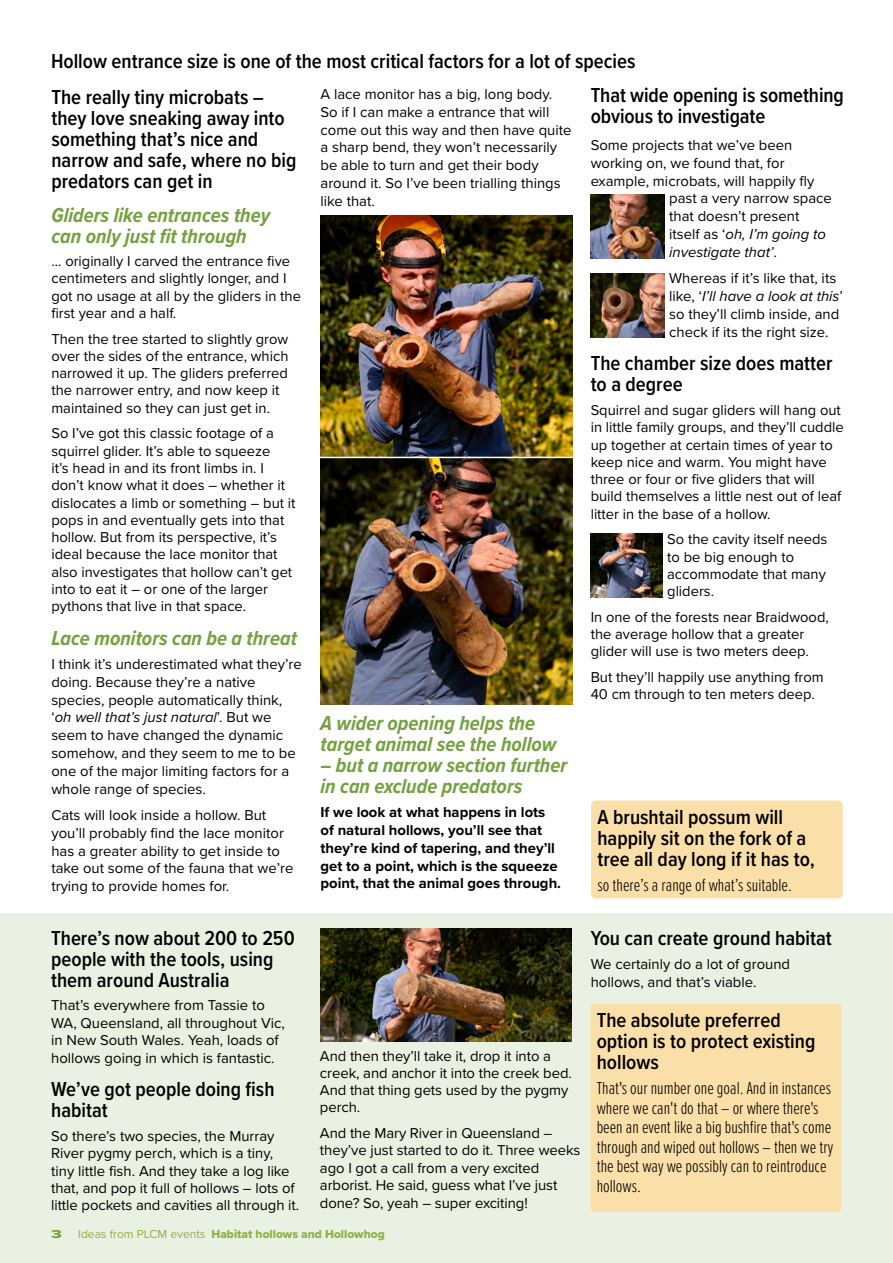
<style>
.page{position:relative;width:893px;height:1263px;background:#fff}
.page>*{position:absolute;margin:0;border:0;box-sizing:border-box;transform-origin:0 0}
.Heading{font:600 21px/21px "Proxima Nova Cond";color:#000}
.Heading_green_italic{font:italic 700 21px/21px "Proxima Nova Cond";color:#74a240}
.Bold_intro_emphasis{font:600 21px/21px "Proxima Nova Cond";letter-spacing:-.005em;color:#000}
.Summary{font:300 18px/19.5px "Proxima Nova Ex Cn";color:#000}
.Text_11_5{font:14.85px/17.2px "Proxima Nova";color:#000}
.Text{font:14.85px/17.9px "Proxima Nova";color:#000}
.Bold_intro_emphasis-2{font:700 14.85px/17.9px "Proxima Nova";color:#000}
.Text-2{font:italic 14.85px "Proxima Nova";color:#000}
.t1{font:12px "Proxima Nova Extrabld";color:#8db143}
.t2{font:12px "Proxima Nova Extrabld";color:#74a240;scale:1.5 1}
.s1{font-style:italic}
.s2{font-style:normal}
.s3{font-family:"Proxima Nova"}
</style>
<div class="page">
<div style="left:0;top:914px;width:893px;height:349px;background:#eaf1e2"></div>
<img style="left:320px;top:928px;width:252px;height:114px">
<div style="left:591px;top:800px;width:252px;height:98px;background:#fbdfa9;border-radius:4px"></div>
<div style="left:590px;top:1003px;width:252px;height:209px;background:#fbdfa9;border-radius:4px"></div>
<img style="left:320px;top:215px;width:252px;height:242px">
<img style="left:320px;top:458px;width:252px;height:246px">
<img style="left:591px;top:534px;width:72px;height:63px">
<img style="left:591px;top:274px;width:74px;height:64px">
<img style="left:591px;top:195px;width:74px;height:63px">
<p class="Heading" style="left:51px;top:50px;width:586px">Hollow entrance size is one of the most critical factors for a lot of species</p>
<p class="Heading" style="left:51px;top:86px;width:247px">The really tiny microbats – they love sneaking away into something that’s nice and narrow and safe, where no big predators can get in</p>
<p class="Heading_green_italic" style="left:51px;top:204px;width:220px">Gliders like entrances they can only just fit through</p>
<p class="Text_11_5" style="left:51px;top:252px;width:251px">... originally I carved the entrance five centimeters and slightly longer, and I got no usage at all by the gliders in the first year and a half.</p>
<p class="Text_11_5" style="left:51px;top:329px;width:239px">Then the tree started to slightly grow over the sides of the entrance, which narrowed it up. The gliders preferred the narrower entry, and now keep it maintained so they can just get in.</p>
<p class="Text_11_5" style="left:51px;top:424px;width:246px">So I’ve got this classic footage of a squirrel glider. It’s able to squeeze<br>it’s head in and its front limbs in. I don’t know what it does – whether it dislocates a limb or something – but it pops in and eventually gets into that hollow. But from its perspective, it’s ideal because the lace monitor that also investigates that hollow can’t get into to eat it – or one of the larger pythons that live in that space.</p>
<p class="Heading_green_italic" style="left:51px;top:627px;width:247px">Lace monitors can be a threat</p>
<p class="Text" style="left:51px;top:654px;width:252px">I think it’s underestimated what they’re doing. Because they’re a native species, people automatically think, ‘<span class="s1">oh well that’s just natural</span>’. But we seem to have changed the dynamic somehow, and they seem to me to be one of the major limiting factors for a whole range of species.</p>
<p class="Text" style="left:51px;top:805px;width:243px">Cats will look inside a hollow. But you’ll probably find the lace monitor has a greater ability to get inside to take out some of the fauna that we’re trying to provide homes for.</p>
<p class="Text" style="left:320px;top:84px;width:252px">A lace monitor has a big, long body.<br>So if I can make a entrance that will come out this way and then have quite a sharp bend, they won’t necessarily be able to turn and get their body around it. So I’ve been trialling things like that.</p>
<p class="Heading_green_italic" style="left:320px;top:712px;width:237px">A wider opening helps the target animal see the hollow</p>
<p class="Heading_green_italic" style="left:320px;top:754px;width:248px">– but a narrow section further in can exclude predators</p>
<p class="Bold_intro_emphasis-2" style="left:320px;top:803px;width:242px">If we look at what happens in lots of natural hollows, you’ll see that they’re kind of tapering, and they’ll get to a point, which is the squeeze point, that the animal goes through.</p>
<p class="Bold_intro_emphasis" style="left:591px;top:84px;width:255px">That wide opening is something obvious to investigate</p>
<p class="Text" style="left:591px;top:135px;width:203px">Some projects that we’ve been</p>
<p class="Text" style="left:591px;top:153px;width:195px">working on, we found that, for</p>
<p class="Text" style="left:591px;top:171px;width:225px">example, microbats, will happily fly</p>
<p class="Text" style="left:669px;top:189px;width:164px">past a very narrow space</p>
<p class="Text" style="left:669px;top:207px;width:132px">that doesn’t present</p>
<p class="Text-2" style="left:669px;top:223px;width:158px"><span class="s2">itself as ‘</span>oh, I’m going to</p>
<p class="Text-2" style="left:669px;top:241px;width:109px">investigate that’<span class="s2">.</span></p>
<p class="Text" style="left:669px;top:269px;width:175px">Whereas if it’s like that, its like, ‘<span class="s1">I’ll have a look at this</span>’ so they’ll climb inside, and check if its the right size.</p>
<p class="Heading" style="left:591px;top:352px;width:243px">The chamber size does matter to a degree</p>
<p class="Text_11_5" style="left:591px;top:401px;width:255px">Squirrel and sugar gliders will hang out in little family groups, and they’ll cuddle up together at certain times of year to keep nice and warm. You might have three or four or five gliders that will build themselves a little nest out of leaf litter in the base of a hollow.</p>
<p class="Text_11_5" style="left:667px;top:530px;width:162px">So the cavity itself needs to be big enough to accommodate that many gliders.</p>
<p class="Text_11_5" style="left:591px;top:608px;width:240px">In one of the forests near Braidwood, the average hollow that a greater glider will use is two meters deep.</p>
<p class="Text_11_5" style="left:591px;top:668px;width:234px">But they’ll happily use anything from<br>40 cm through to ten meters deep.</p>
<p class="Heading" style="left:597px;top:805px;width:219px">A brushtail possum will happily sit on the fork of a tree all day long if it has to,</p>
<p class="Summary" style="left:597px;top:875px;width:196px">so there’s a range of what’s suitable.</p>
<p class="Heading" style="left:51px;top:927px;width:245px">There’s now about 200 to 250 people with the tools, using them around Australia</p>
<p class="Text_11_5" style="left:51px;top:996px;width:235px">That’s everywhere from Tassie to WA, Queensland, all throughout Vic, in New South Wales. Yeah, loads of hollows going in which is fantastic.</p>
<p class="Heading" style="left:51px;top:1078px;width:225px">We’ve got people doing fish habitat</p>
<p class="Text_11_5" style="left:51px;top:1127px;width:250px">So there’s two species, the Murray River pygmy perch, which is a tiny, tiny little fish. And they take a log like that, and pop it full of hollows – lots of little pockets and cavities all through it.</p>
<p class="Text_11_5" style="left:320px;top:1046px;width:253px">And then they’ll take it, drop it into a creek, and anchor it into the creek bed.<br>And that thing gets used by the pygmy perch.</p>
<p class="Text_11_5" style="left:320px;top:1124px;width:262px">And the Mary River in Queensland – they’ve just started to do it. Three weeks ago I got a call from a very excited arborist. He said, guess what I’ve just done? So, yeah – super exciting!</p>
<p class="t2" style="left:51px;top:1225px;width:9px">3</p>
<p class="t1" style="left:78px;top:1225px;width:308px"><span class="s3">Ideas from PLCM events</span> Habitat hollows and Hollowhog</p>
<p class="Heading" style="left:591px;top:927px;width:243px">You can create ground habitat</p>
<p class="Text_11_5" style="left:591px;top:954px;width:201px;line-height:17.9px">We certainly do a lot of ground hollows, and that’s viable.</p>
<p class="Heading" style="left:597px;top:1008px;width:220px">The absolute preferred option is to protect existing hollows</p>
<p class="Summary" style="left:597px;top:1078px;width:238px">That's our number one goal. And in instances where we can't do that – or where there's been an event like a big bushfire that's come through and wiped out hollows – then we try the best way we possibly can to reintroduce hollows.</p>
</div>
